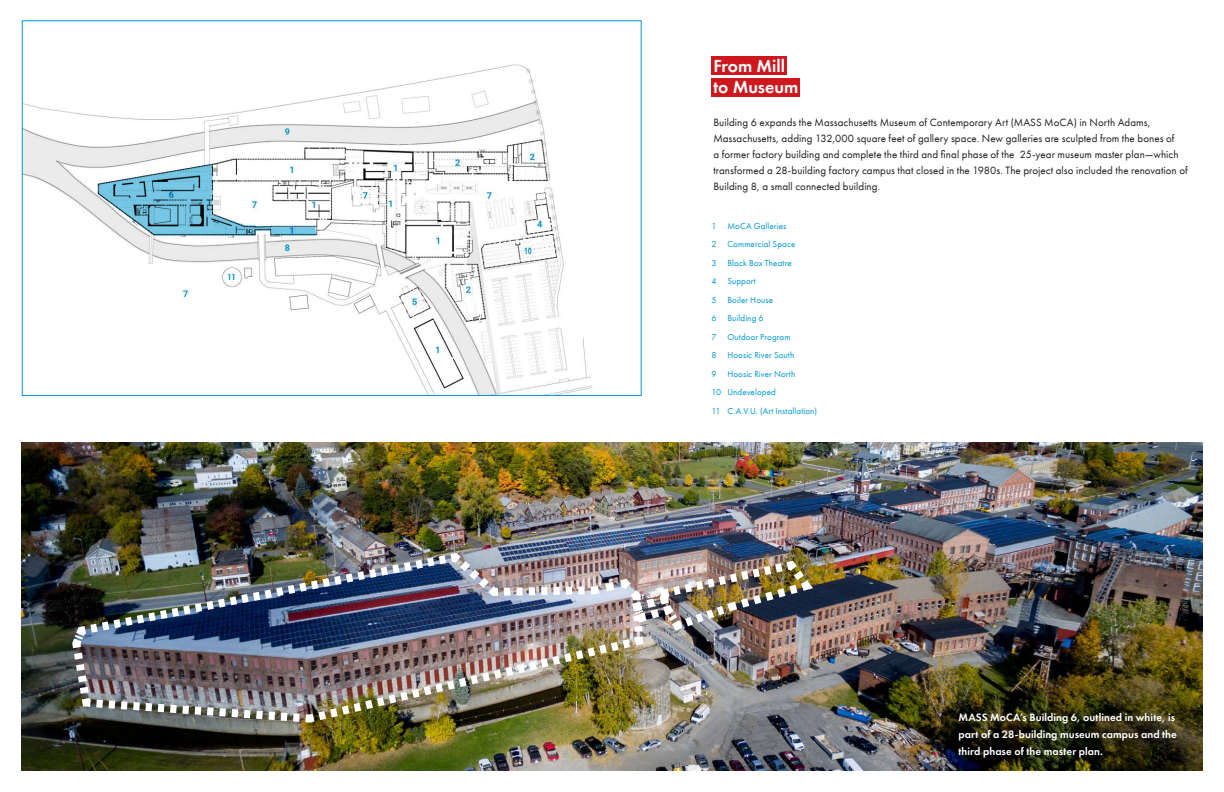
<style>
.page{position:relative;width:1224px;height:792px;background:#fff}
.page>*{position:absolute;margin:0;border:0;box-sizing:border-box;transform-origin:0 0}
.t1{font:600 18px/21px "Futura PT";color:#fff}
.Text_Body-black{font:11px/16px "Futura PT";letter-spacing:.005em;color:#231f20}
.Photo_Caption-white{font:600 11px/17px "Futura PT";letter-spacing:.005em;color:#fff}
.Text_Body-black-2{font:9px "Futura PT";letter-spacing:.015em;color:#0099d1}
.Text_Body-black-3{font:600 9px "Futura PT";color:#0099d1}
</style>
<div class="page">
<div style="left:711px;top:78px;width:89px;height:19px;background:#cf181d"></div>
<div style="left:711px;top:56px;width:76px;height:19px;background:#cf181d"></div>
<img style="left:24px;top:64px;width:568px;height:330px">
<img style="left:22px;top:443px;width:1180px;height:327px">
<svg style="left:98px;top:164px;width:218px;height:72px"></svg>
<img style="left:68px;top:549px;width:752px;height:178px">
<p class="Text_Body-black-3" style="left:227px;top:272px;width:11px">11</p>
<p class="t1" style="left:713px;top:55px;width:86px">From Mill to Museum</p>
<p class="Text_Body-black" style="left:713px;top:114px;width:476px">Building 6 expands the Massachusetts Museum of Contemporary Art (MASS MoCA) in North Adams, Massachusetts, adding 132,000 square feet of gallery space. New galleries are sculpted from the bones of<br>a former factory building and complete the third and final phase of the 25-year museum master plan—which transformed a 28-building factory campus that closed in the 1980s. The project also included the renovation of Building 8, a small connected building.</p>
<p class="Text_Body-black-2" style="left:711px;top:220px;width:77px">1 MoCA Galleries</p>
<p class="Text_Body-black-2" style="left:711px;top:239px;width:86px">2 Commercial Space</p>
<p class="Text_Body-black-2" style="left:711px;top:257px;width:82px">3 Black Box Theatre</p>
<p class="Text_Body-black-2" style="left:711px;top:276px;width:46px">4 Support</p>
<p class="Text_Body-black-2" style="left:711px;top:294px;width:63px">5 Boiler House</p>
<p class="Text_Body-black-2" style="left:711px;top:313px;width:54px">6 Building 6</p>
<p class="Text_Body-black-2" style="left:711px;top:332px;width:81px">7 Outdoor Program</p>
<p class="Text_Body-black-2" style="left:711px;top:350px;width:84px">8 Hoosic River South</p>
<p class="Text_Body-black-2" style="left:711px;top:369px;width:85px">9 Hoosic River North</p>
<p class="Text_Body-black-2" style="left:711px;top:387px;width:66px">10 Undeveloped</p>
<p class="Text_Body-black-2" style="left:711px;top:406px;width:107px">11 C.A.V.U. (Art Installation)</p>
<p class="Photo_Caption-white" style="left:958px;top:709px;width:220px">MASS MoCA’s Building 6, outlined in white, is part of a 28-building museum campus and the third phase of the master plan.</p>
</div>
